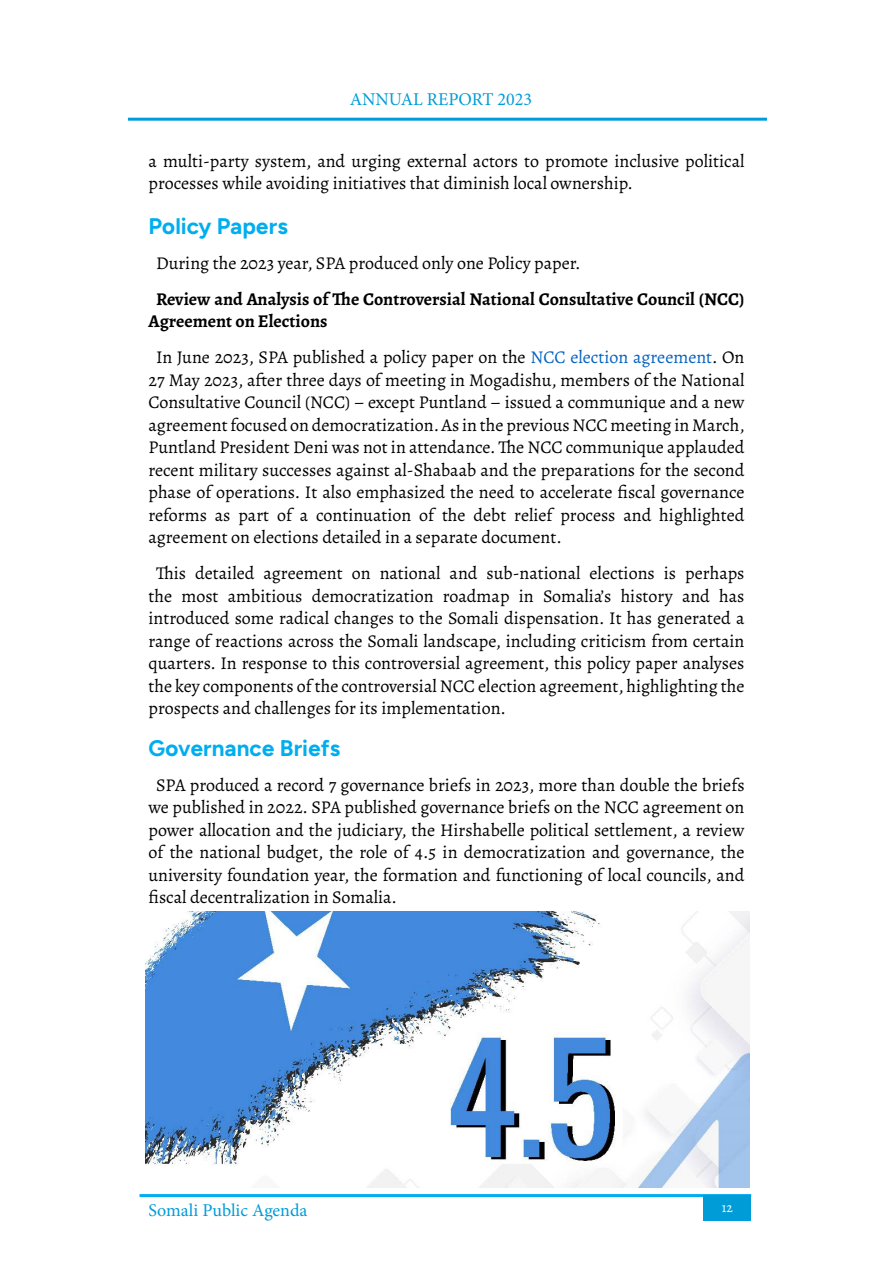
<style>
.page{position:relative;width:893px;height:1263px;background:#fff}
.page>*{position:absolute;margin:0;border:0;box-sizing:border-box;transform-origin:0 0}
.t1{font:700 22.5px "Figtree";color:#00aeef}
.t2{font:18px/22.5px "Alegreya";color:#000;text-align:justify}
.t3{font:700 18px/22.5px "Alegreya";color:#000}
.t4{font:18px "Minion Pro";color:#009cd8}
.t5{font:13.5px "Alegreya";color:#fff}
.s1{color:#0563c1}
</style>
<div class="page">
<hr style="left:140px;top:1194px;width:611px;height:3px;background:#00aeef">
<div style="left:704px;top:1195px;width:47px;height:26px;background:#009cd8"></div>
<hr style="left:128px;top:118px;width:639px;height:3px;background:#009cd8">
<img style="left:145px;top:912px;width:605px;height:275px">
<p class="t4" style="left:350px;top:88px;width:184px">ANNUAL REPORT 2023</p>
<p class="t2" style="left:148px;top:150px;width:597px">a multi-party system, and urging external actors to promote inclusive political processes while avoiding initiatives that diminish local ownership.</p>
<p class="t1" style="left:148px;top:214px;width:141px">Policy Papers</p>
<p class="t2" style="left:156px;top:251px;width:423px">During the 2023 year, SPA produced only one Policy paper.</p>
<p class="t3" style="left:148px;top:287px;width:597px;text-indent:8px">Review and Analysis of The Controversial National Consultative Council (NCC)<br>Agreement on Elections</p>
<p class="t2" style="left:148px;top:346px;width:598px;text-indent:8px">In June 2023, SPA published a policy paper on the <span class="s1">NCC election agreement</span>. On 27 May 2023, after three days of meeting in Mogadishu, members of the National Consultative Council (NCC) – except Puntland – issued a communique and a new agreement focused on democratization. As in the previous NCC meeting in March, Puntland President Deni was not in attendance. The NCC communique applauded recent military successes against al-Shabaab and the preparations for the second phase of operations. It also emphasized the need to accelerate fiscal governance reforms as part of a continuation of the debt relief process and highlighted agreement on elections detailed in a separate document.</p>
<p class="t2" style="left:148px;top:562px;width:597px;text-indent:8px">This detailed agreement on national and sub-national elections is perhaps the most ambitious democratization roadmap in Somalia’s history and has introduced some radical changes to the Somali dispensation. It has generated a range of reactions across the Somali landscape, including criticism from certain quarters. In response to this controversial agreement, this policy paper analyses the key components of the controversial NCC election agreement, highlighting the prospects and challenges for its implementation.</p>
<p class="t1" style="left:148px;top:736px;width:193px">Governance Briefs</p>
<p class="t2" style="left:148px;top:773px;width:598px;text-indent:8px">SPA produced a record 7 governance briefs in 2023, more than double the briefs we published in 2022. SPA published governance briefs on the NCC agreement on power allocation and the judiciary, the Hirshabelle political settlement, a review of the national budget, the role of 4.5 in democratization and governance, the university foundation year, the formation and functioning of local councils, and fiscal decentralization in Somalia.</p>
<p class="t4" style="left:148px;top:1198px;width:160px">Somali Public Agenda</p>
<p class="t5" style="left:722px;top:1198px;width:13px">12</p>
</div>
